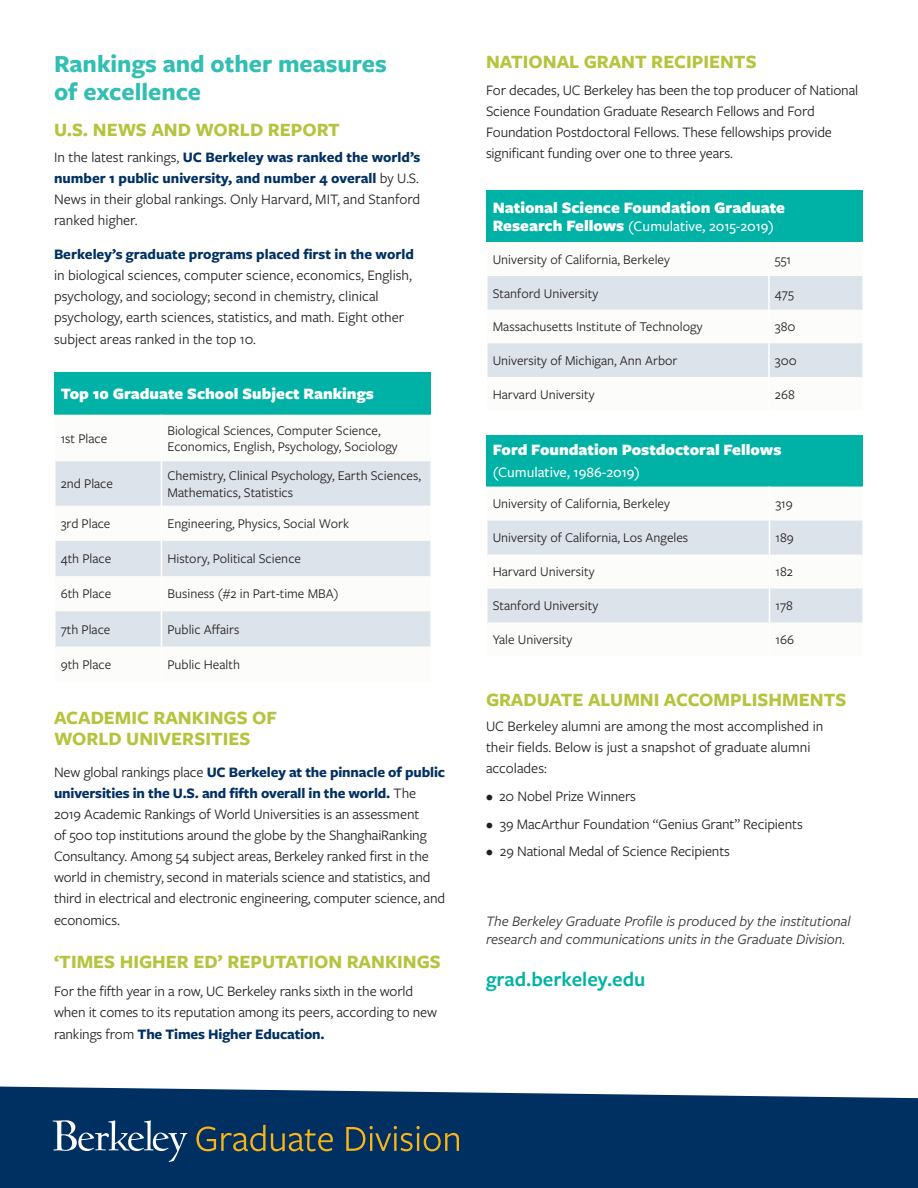
<style>
.page{position:relative;width:918px;height:1188px;background:#fff}
.page>*{position:absolute;margin:0;border:0;box-sizing:border-box;transform-origin:0 0}
.body_text{font:700 25.5px/28.5px "Freight Sans Pro";color:#31beb3}
.body_text-2{font:600 21px "Freight Sans Pro";color:#00b2a5}
.body_text-3{font:700 19.5px/21px "Freight Sans Pro";color:#b6c33d}
.body_text-4{font:900 16.5px "Freight Sans Pro";color:#fff}
.body_text-5{font:15px/21px "Freight Sans Pro";letter-spacing:-.01em;color:#231f20}
.t1{font:italic 15px/18px "Freight Sans Pro";color:#312f30}
.body_text-6{font:500 15px "Freight Sans Pro";color:#fff}
.body_text-7{font:700 15px "Freight Sans Pro";letter-spacing:-.01em;color:#003062}
.body_text-8{font:13.8px/16.5px "Freight Sans Pro";color:#231f20}
.s1{font-weight:700;color:#003062}
.s2{font-size:16.2px}
.s3{font-weight:400;color:#231f20}
.s4{font-weight:900;font-size:16.5px}
</style>
<div class="page">
<div style="left:0;top:1087px;width:918px;height:101px;background:#003062"></div>
<div style="left:55px;top:373px;width:376px;height:42px;background:#00b2a5"></div>
<svg style="left:56px;top:461px;width:374px;height:186px;fill:#dde3eb"></svg>
<hr style="left:161px;top:506px;width:1px;height:35px;background:#fff">
<hr style="left:161px;top:461px;width:1px;height:45px;background:#fff">
<hr style="left:161px;top:541px;width:1px;height:35px;background:#fff">
<hr style="left:161px;top:611px;width:1px;height:36px;background:#fff">
<hr style="left:161px;top:576px;width:1px;height:35px;background:#fff">
<div style="left:487px;top:190px;width:376px;height:52px;background:#00b2a5"></div>
<svg style="left:488px;top:276px;width:374px;height:101px"></svg>
<hr style="left:768px;top:310px;width:2px;height:33px;background:#fff">
<hr style="left:768px;top:276px;width:2px;height:34px;background:#fff">
<hr style="left:768px;top:343px;width:2px;height:34px;background:#fff">
<div style="left:487px;top:435px;width:376px;height:52px;background:#00b2a5"></div>
<svg style="left:487px;top:521px;width:375px;height:101px"></svg>
<hr style="left:769px;top:555px;width:1px;height:34px;background:#fff">
<hr style="left:486px;top:521px;width:2px;height:34px;background:#fff">
<hr style="left:769px;top:521px;width:1px;height:34px;background:#fff">
<hr style="left:486px;top:589px;width:2px;height:33px;background:#fff">
<hr style="left:769px;top:589px;width:1px;height:33px;background:#fff">
<svg style="left:53px;top:1120px;width:134px;height:42px;background:#2f567f"></svg>
<svg style="left:196px;top:1125px;width:137px;height:26px;background:#3c4f4f"></svg>
<svg style="left:346px;top:1126px;width:113px;height:25px;background:#3c4f4f"></svg>
<p class="body_text" style="left:54px;top:48px;width:334px">Rankings and other measures of excellence</p>
<p class="body_text-3" style="left:54px;top:119px;width:287px">U.S. NEWS AND WORLD REPORT</p>
<p class="body_text-5" style="left:54px;top:146px;width:368px;text-align:justify">In the latest rankings, <span class="s1">UC Berkeley was ranked the world’s number 1 public university, and number 4 overall</span> by U.S.<br>News in their global rankings. Only Harvard, MIT, and Stanford ranked higher.</p>
<p class="body_text-5" style="left:54px;top:243px;width:362px"><span class="s1">Berkeley’s graduate programs placed first in the world </span>in biological sciences, computer science, economics, English, psychology, and sociology; second in chemistry, clinical psychology, earth sciences, statistics, and math. Eight other</p>
<p class="body_text-5" style="left:54px;top:328px;width:203px">subject areas ranked in the top 10.</p>
<p class="body_text-4" style="left:61px;top:382px;width:315px">Top 10 Graduate School Subject Rankings</p>
<p class="body_text-8" style="left:61px;top:430px;width:48px">1st Place</p>
<p class="body_text-8" style="left:167px;top:421px;width:232px">Biological Sciences, Computer Science,<br>Economics, English, Psychology, Sociology</p>
<p class="body_text-8" style="left:61px;top:475px;width:54px">2nd Place</p>
<p class="body_text-8" style="left:167px;top:467px;width:255px">Chemistry, Clinical Psychology, Earth Sciences,<br>Mathematics, Statistics</p>
<p class="body_text-8" style="left:61px;top:515px;width:51px">3rd Place</p>
<p class="body_text-8" style="left:167px;top:515px;width:183px">Engineering, Physics, Social Work</p>
<p class="body_text-8" style="left:61px;top:550px;width:52px">4th Place</p>
<p class="body_text-8" style="left:167px;top:550px;width:135px">History, Political Science</p>
<p class="body_text-8" style="left:61px;top:585px;width:52px">6th Place</p>
<p class="body_text-8" style="left:167px;top:585px;width:173px">Business (#2 in Part-time MBA)</p>
<p class="body_text-8" style="left:61px;top:620px;width:51px">7th Place</p>
<p class="body_text-8" style="left:167px;top:620px;width:74px">Public Affairs</p>
<p class="body_text-8" style="left:61px;top:656px;width:52px">9th Place</p>
<p class="body_text-8" style="left:167px;top:656px;width:74px">Public Health</p>
<p class="body_text-3" style="left:54px;top:706px;width:225px">ACADEMIC RANKINGS OF<br>WORLD UNIVERSITIES</p>
<p class="body_text-5" style="left:54px;top:761px;width:393px">New global rankings place <span class="s1">UC Berkeley at the pinnacle of public universities in the U.S. and fifth overall in the world.</span> The 2019 Academic Rankings of World Universities is an assessment<br>of 500 top institutions around the globe by the ShanghaiRanking Consultancy. Among 54 subject areas, Berkeley ranked first in the world in chemistry, second in materials science and statistics, and third in electrical and electronic engineering, computer science, and</p>
<p class="body_text-5" style="left:54px;top:909px;width:68px">economics<span class="s2">.</span></p>
<p class="body_text-3" style="left:54px;top:951px;width:388px">‘TIMES HIGHER ED’ REPUTATION RANKINGS</p>
<p class="body_text-5" style="left:54px;top:980px;width:385px">For the fifth year in a row, UC Berkeley ranks sixth in the world when it comes to its reputation among its peers, according to new</p>
<p class="body_text-7" style="left:54px;top:1024px;width:272px"><span class="s3">rankings from</span> The Times Higher Education.</p>
<p class="body_text-3" style="left:486px;top:50px;width:272px">NATIONAL GRANT RECIPIENTS</p>
<p class="body_text-5" style="left:486px;top:79px;width:374px">For decades, UC Berkeley has been the top producer of National Science Foundation Graduate Research Fellows and Ford Foundation Postdoctoral Fellows. These fellowships provide significant funding over one to three years.</p>
<p class="body_text-4" style="left:493px;top:196px;width:294px">National Science Foundation Graduate</p>
<p class="body_text-6" style="left:493px;top:216px;width:283px"><span class="s4">Research Fellows</span> (Cumulative, 2015-2019)</p>
<p class="body_text-8" style="left:493px;top:251px;width:179px">University of California, Berkeley</p>
<p class="body_text-8" style="left:775px;top:251px;width:18px">551</p>
<p class="body_text-8" style="left:493px;top:284px;width:107px">Stanford University</p>
<p class="body_text-8" style="left:775px;top:284px;width:20px">475</p>
<p class="body_text-8" style="left:493px;top:318px;width:211px">Massachusetts Institute of Technology</p>
<p class="body_text-8" style="left:775px;top:318px;width:22px">380</p>
<p class="body_text-8" style="left:493px;top:352px;width:186px">University of Michigan, Ann Arbor</p>
<p class="body_text-8" style="left:775px;top:352px;width:23px">300</p>
<p class="body_text-8" style="left:493px;top:385px;width:103px">Harvard University</p>
<p class="body_text-8" style="left:775px;top:385px;width:21px">268</p>
<p class="body_text-4" style="left:493px;top:438px;width:290px">Ford Foundation Postdoctoral Fellows</p>
<p class="body_text-6" style="left:493px;top:463px;width:149px">(Cumulative, 1986-2019)</p>
<p class="body_text-8" style="left:493px;top:495px;width:179px">University of California, Berkeley</p>
<p class="body_text-8" style="left:776px;top:495px;width:19px">319</p>
<p class="body_text-8" style="left:493px;top:529px;width:197px">University of California, Los Angeles</p>
<p class="body_text-8" style="left:776px;top:529px;width:20px">189</p>
<p class="body_text-8" style="left:493px;top:563px;width:103px">Harvard University</p>
<p class="body_text-8" style="left:776px;top:563px;width:19px">182</p>
<p class="body_text-8" style="left:493px;top:597px;width:107px">Stanford University</p>
<p class="body_text-8" style="left:776px;top:597px;width:19px">178</p>
<p class="body_text-8" style="left:493px;top:631px;width:81px">Yale University</p>
<p class="body_text-8" style="left:776px;top:631px;width:20px">166</p>
<p class="body_text-3" style="left:486px;top:688px;width:362px">GRADUATE ALUMNI ACCOMPLISHMENTS</p>
<p class="body_text-5" style="left:486px;top:715px;width:339px">UC Berkeley alumni are among the most accomplished in their fields. Below is just a snapshot of graduate alumni accolades:</p>
<p class="body_text-5" style="left:486px;top:785px;width:152px">• 20 Nobel Prize Winners</p>
<p class="body_text-5" style="left:486px;top:813px;width:318px">• 39 MacArthur Foundation “Genius Grant” Recipients</p>
<p class="body_text-5" style="left:486px;top:840px;width:246px">• 29 National Medal of Science Recipients</p>
<p class="t1" style="left:486px;top:912px;width:366px">The Berkeley Graduate Profile is produced by the institutional research and communications units in the Graduate Division.</p>
<p class="body_text-2" style="left:486px;top:965px;width:161px">grad.berkeley.edu</p>
</div>
